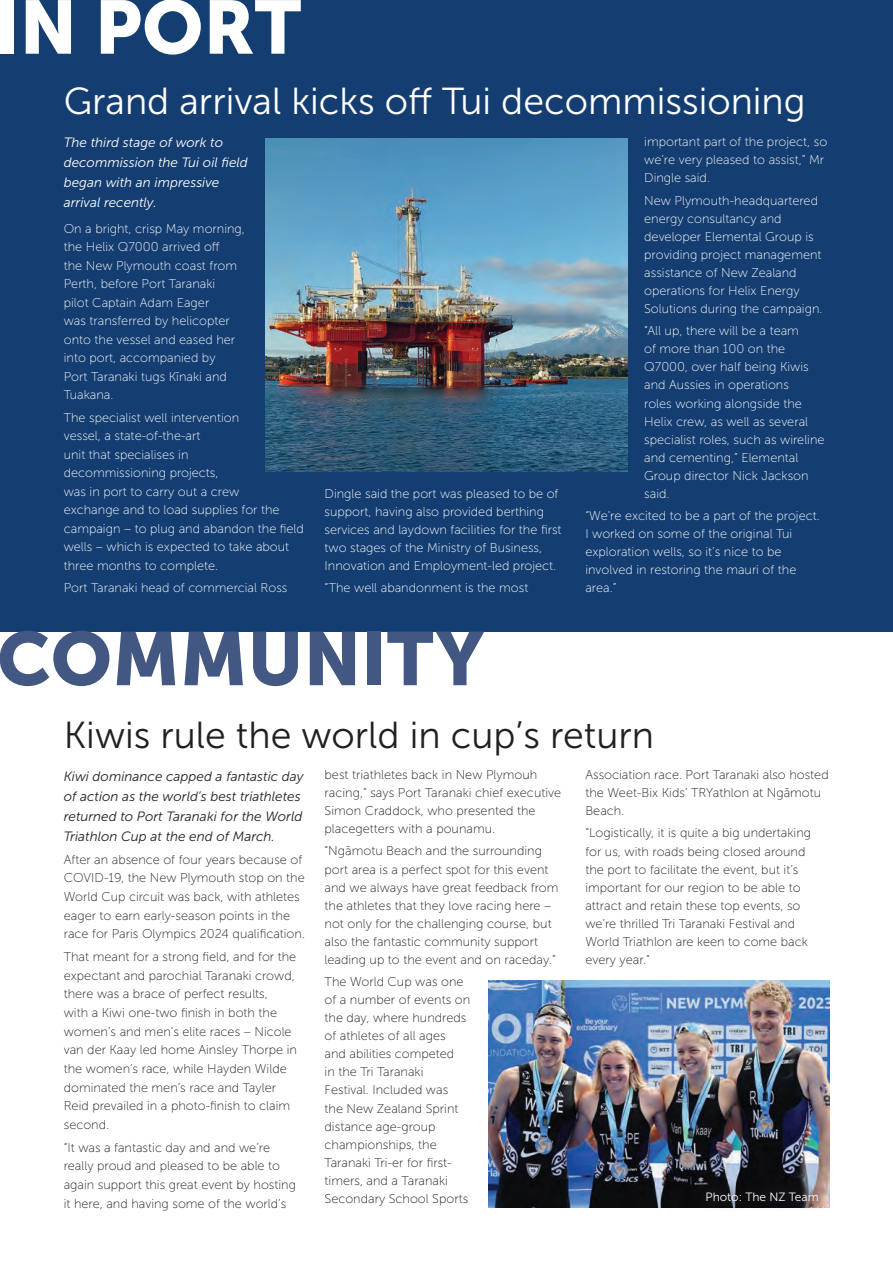
<style>
.page{position:relative;width:893px;height:1263px;background:#fff}
.page>*{position:absolute;margin:0;border:0;box-sizing:border-box;transform-origin:0 0}
.t1{font:75px "Museo Sans 900";color:#435783}
.t2{font:75px "Museo Sans 900";color:#fff}
.t3{font:37.5px "Museo Sans 300";color:#fff}
.t4{font:37.5px "Museo Sans 300";color:#231f20}
.t5{font:italic 13.5px/20.1px "Museo Sans 300";color:#231f20}
.t6{font:italic 13.5px/20px "Museo Sans 300";color:#fff}
.t7{font:12.75px/18px "Museo Sans 100";color:#231f20}
.t8{font:12.75px/18px "Museo Sans 100";color:#fff}
.t9{font:12px "Museo Sans 300";color:#fff}
</style>
<div class="page">
<div style="left:0;top:0;width:893px;height:631px;background:#143e71"></div>
<img style="left:489px;top:981px;width:340px;height:227px">
<div style="left:695px;top:1180px;width:135px;height:32px;background:#231f20;opacity:.75"></div>
<img style="left:266px;top:139px;width:361px;height:332px">
<h1 class="t2" style="left:-6px;top:-15px;width:309px">IN PORT</h1>
<h2 class="t3" style="left:64px;top:81px;width:743px">Grand arrival kicks off Tui decommissioning</h2>
<p class="t6" style="left:64px;top:132px;width:185px">The third stage of work to decommission the Tui oil field began with an impressive arrival recently.</p>
<p class="t8" style="left:64px;top:219px;width:183px;line-height:18.5px">On a bright, crisp May morning, the Helix Q7000 arrived off<br>the New Plymouth coast from<br>Perth, before Port Taranaki<br>pilot Captain Adam Eager<br>was transferred by helicopter onto the vessel and eased her into port, accompanied by<br>Port Taranaki tugs Kīnaki and<br>Tuakana.</p>
<p class="t8" style="left:64px;top:408px;width:242px;line-height:18.5px">The specialist well intervention<br>vessel, a state-of-the-art<br>unit that specialises in<br>decommissioning projects,<br>was in port to carry out a crew<br>exchange and to load supplies for the campaign – to plug and abandon the field wells – which is expected to take about three months to complete.</p>
<p class="t8" style="left:64px;top:579px;width:225px">Port Taranaki head of commercial Ross</p>
<p class="t8" style="left:644px;top:133px;width:185px">important part of the project, so we’re very pleased to assist,” Mr<br>Dingle said.</p>
<p class="t8" style="left:644px;top:192px;width:180px">New Plymouth-headquartered energy consultancy and developer Elemental Group is providing project management assistance of New Zealand operations for Helix Energy<br>Solutions during the campaign.</p>
<p class="t8" style="left:644px;top:322px;width:182px">“All up, there will be a team<br>of more than 100 on the<br>Q7000, over half being Kiwis and Aussies in operations<br>roles working alongside the<br>Helix crew, as well as several specialist roles, such as wireline and cementing,” Elemental<br>Group director Nick Jackson said.</p>
<p class="t8" style="left:585px;top:507px;width:236px">“We’re excited to be a part of the project.<br>I worked on some of the original Tui exploration wells, so it’s nice to be involved in restoring the mauri of the area.”</p>
<p class="t8" style="left:325px;top:485px;width:238px">Dingle said the port was pleased to be of support, having also provided berthing services and laydown facilities for the first two stages of the Ministry of Business, Innovation and Employment-led project.</p>
<p class="t8" style="left:325px;top:579px;width:205px">“The well abandonment is the most</p>
<h1 class="t1" style="left:-3px;top:616px;width:488px">COMMUNITY</h1>
<h2 class="t4" style="left:64px;top:715px;width:592px">Kiwis rule the world in cup’s return</h2>
<p class="t5" style="left:64px;top:766px;width:241px">Kiwi dominance capped a fantastic day of action as the world’s best triathletes returned to Port Taranaki for the World Triathlon Cup at the end of March.</p>
<p class="t7" style="left:64px;top:850px;width:243px;line-height:18.6px">After an absence of four years because of COVID-19, the New Plymouth stop on the World Cup circuit was back, with athletes eager to earn early-season points in the race for Paris Olympics 2024 qualification.</p>
<p class="t7" style="left:64px;top:948px;width:235px;line-height:18.6px">That meant for a strong field, and for the expectant and parochial Taranaki crowd, there was a brace of perfect results,<br>with a Kiwi one-two finish in both the women’s and men’s elite races – Nicole van der Kaay led home Ainsley Thorpe in the women’s race, while Hayden Wilde dominated the men’s race and Tayler Reid prevailed in a photo-finish to claim second.</p>
<p class="t7" style="left:64px;top:1138px;width:234px;line-height:18.6px">“It was a fantastic day and and we’re really proud and pleased to be able to again support this great event by hosting it here, and having some of the world’s</p>
<p class="t7" style="left:325px;top:766px;width:238px">best triathletes back in New Plymouh racing,” says Port Taranaki chief executive Simon Craddock, who presented the placegetters with a pounamu.</p>
<p class="t7" style="left:325px;top:842px;width:235px">“Ngāmotu Beach and the surrounding port area is a perfect spot for this event and we always have great feedback from the athletes that they love racing here – not only for the challenging course, but also the fantastic community support leading up to the event and on raceday.”</p>
<p class="t7" style="left:325px;top:973px;width:147px">The World Cup was one of a number of events on the day, where hundreds of athletes of all ages and abilities competed<br>in the Tri Taranaki<br>Festival. Included was<br>the New Zealand Sprint distance age-group championships, the<br>Taranaki Tri-er for first&shy;timers, and a Taranaki<br>Secondary School Sports</p>
<p class="t7" style="left:585px;top:766px;width:245px">Association race. Port Taranaki also hosted the Weet-Bix Kids’ TRYathlon at Ngāmotu<br>Beach.</p>
<p class="t7" style="left:585px;top:824px;width:227px">“Logistically, it is quite a big undertaking for us, with roads being closed around the port to facilitate the event, but it’s important for our region to be able to attract and retain these top events, so we’re thrilled Tri Taranaki Festival and World Triathlon are keen to come back every year.”</p>
<p class="t9" style="left:705px;top:1190px;width:115px">Photo: The NZ Team</p>
</div>
